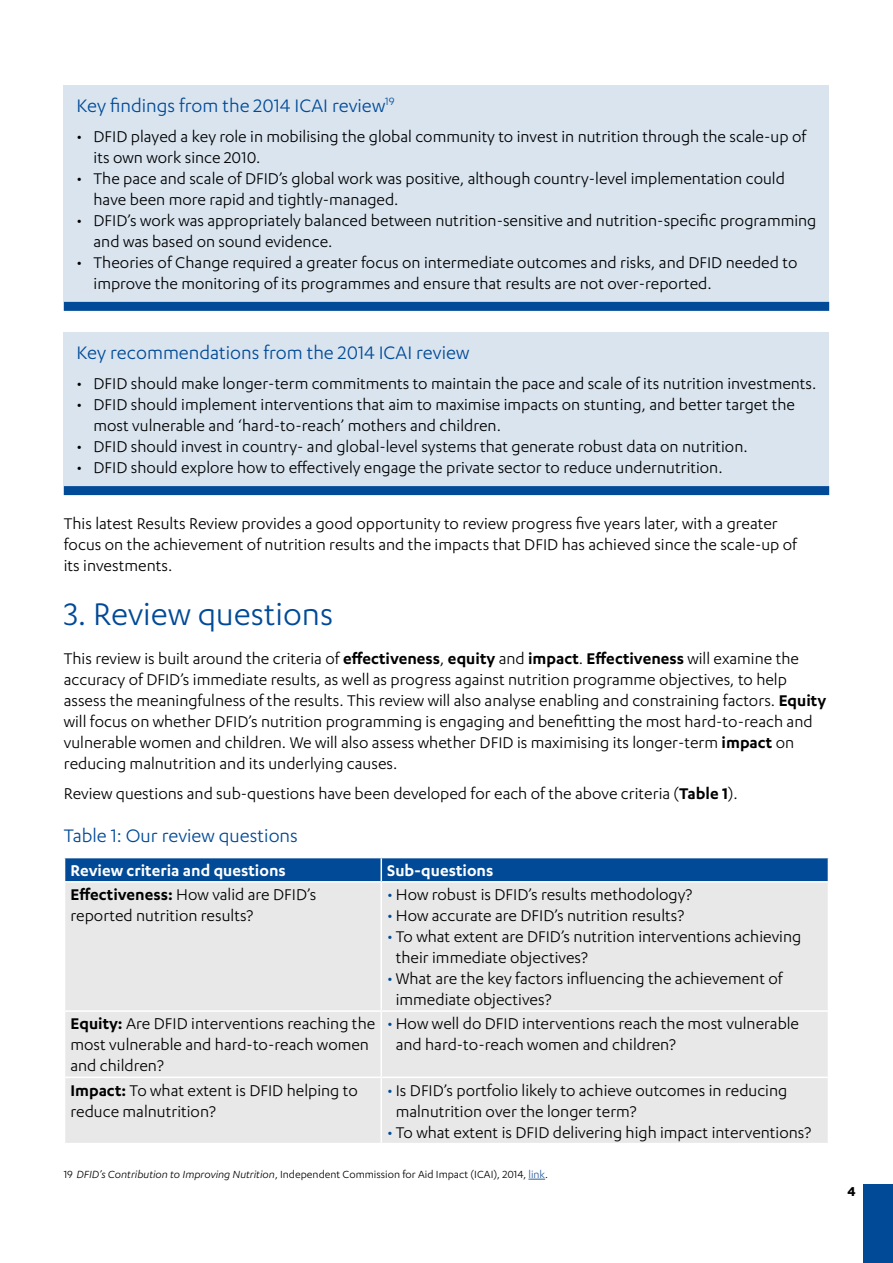
<style>
.page{position:relative;width:893px;height:1263px;background:#fff}
.page>*{position:absolute;margin:0;border:0;box-sizing:border-box;transform-origin:0 0}
.t1{font:36px "Karbon";color:#004a97}
.t2{font:21px "Karbon";color:#004a97}
.t3{font:18px/21px "Karbon";color:#000}
.t4{font:600 18px "Karbon";color:#fff}
.t5{font:700 15px "Karbon";color:#000}
.t6{font:12px "Karbon";color:#000}
.s1{font-weight:600}
.s2{color:#004a97}
.s3{font-style:italic}
.s4{color:#275b9b}
</style>
<div class="page">
<div style="left:863px;top:1184px;width:30px;height:79px;background:#004a97"></div>
<div style="left:65px;top:883px;width:763px;height:260px;background:#e8e8e8"></div>
<svg style="left:64px;top:857px;width:765px;height:24px;background:#0f559d"></svg>
<hr style="left:381px;top:882px;width:1px;height:128px;background:#fff">
<hr style="left:64px;top:1010px;width:317px;height:2px;background:#fff">
<hr style="left:381px;top:1010px;width:448px;height:2px;background:#fff">
<hr style="left:381px;top:1012px;width:1px;height:64px;background:#fff">
<hr style="left:64px;top:1076px;width:317px;height:2px;background:#fff">
<hr style="left:381px;top:1076px;width:448px;height:2px;background:#fff">
<hr style="left:381px;top:1078px;width:1px;height:65px;background:#fff">
<svg style="left:528px;top:1179px;width:17px;height:1px"></svg>
<div style="left:64px;top:85px;width:765px;height:217px;background:#d9e4ef"></div>
<div style="left:64px;top:332px;width:765px;height:154px;background:#d9e4ef"></div>
<div style="left:64px;top:302px;width:765px;height:9px;background:#004a97"></div>
<div style="left:64px;top:486px;width:765px;height:9px;background:#004a97"></div>
<p class="t2" style="left:77px;top:94px;width:320px">Key findings from the 2014 ICAI review<sup>19</sup></p>
<p class="t3" style="left:94px;top:126px;width:714px;text-indent:-17px">• DFID played a key role in mobilising the global community to invest in nutrition through the scale-up of its own work since 2010.</p>
<p class="t3" style="left:94px;top:168px;width:693px;text-indent:-17px">• The pace and scale of DFID’s global work was positive, although country-level implementation could have been more rapid and tightly-managed.</p>
<p class="t3" style="left:94px;top:210px;width:724px;text-indent:-17px">• DFID’s work was appropriately balanced between nutrition-sensitive and nutrition-specific programming and was based on sound evidence.</p>
<p class="t3" style="left:94px;top:252px;width:705px;text-indent:-17px">• Theories of Change required a greater focus on intermediate outcomes and risks, and DFID needed to improve the monitoring of its programmes and ensure that results are not over-reported.</p>
<p class="t2" style="left:77px;top:341px;width:394px">Key recommendations from the 2014 ICAI review</p>
<p class="t3" style="left:77px;top:373px;width:741px">• DFID should make longer-term commitments to maintain the pace and scale of its nutrition investments.</p>
<p class="t3" style="left:94px;top:394px;width:703px;text-indent:-17px">• DFID should implement interventions that aim to maximise impacts on stunting, and better target the most vulnerable and ‘hard-to-reach’ mothers and children.</p>
<p class="t3" style="left:77px;top:436px;width:673px">• DFID should invest in country- and global-level systems that generate robust data on nutrition.</p>
<p class="t3" style="left:77px;top:457px;width:648px">• DFID should explore how to effectively engage the private sector to reduce undernutrition.</p>
<p class="t3" style="left:64px;top:512px;width:735px">This latest Results Review provides a good opportunity to review progress five years later, with a greater focus on the achievement of nutrition results and the impacts that DFID has achieved since the scale-up of its investments.</p>
<h1 class="t1" style="left:64px;top:594px;width:287px">3. Review questions<sup>19</sup></h1>
<p class="t3" style="left:64px;top:647px;width:764px">This review is built around the criteria of <span class="s1">effectiveness</span>, <span class="s1">equity</span> and <span class="s1">impact</span>. <span class="s1">Effectiveness</span> will examine the accuracy of DFID’s immediate results, as well as progress against nutrition programme objectives, to help assess the meaningfulness of the results. This review will also analyse enabling and constraining factors. <span class="s1">Equity </span>will focus on whether DFID’s nutrition programming is engaging and benefitting the most hard-to-reach and vulnerable women and children. We will also assess whether DFID is maximising its longer-term <span class="s1">impact</span> on reducing malnutrition and its underlying causes.</p>
<p class="t3" style="left:64px;top:782px;width:676px">Review questions and sub-questions have been developed for each of the above criteria (<span class="s1">Table 1</span>).</p>
<p class="t2" style="left:64px;top:824px;width:236px">Table 1: Our review questions</p>
<p class="t4" style="left:71px;top:860px;width:217px">Review criteria and questions</p>
<p class="t4" style="left:387px;top:860px;width:108px">Sub-questions</p>
<p class="t3" style="left:71px;top:884px;width:247px"><span class="s1">Effectiveness:</span> How valid are DFID’s reported nutrition results?</p>
<p class="t3" style="left:387px;top:884px;width:307px"><span class="s2">•</span>How robust is DFID’s results methodology?</p>
<p class="t3" style="left:387px;top:905px;width:299px"><span class="s2">•</span>How accurate are DFID’s nutrition results?</p>
<p class="t3" style="left:396px;top:926px;width:407px;text-indent:-8px"><span class="s2">•</span> To what extent are DFID’s nutrition interventions achieving their immediate objectives?</p>
<p class="t3" style="left:396px;top:968px;width:388px;text-indent:-8px"><span class="s2">•</span>What are the key factors influencing the achievement of immediate objectives?</p>
<p class="t3" style="left:71px;top:1013px;width:306px"><span class="s1">Equity:</span> Are DFID interventions reaching the most vulnerable and hard-to-reach women and children?</p>
<p class="t3" style="left:396px;top:1013px;width:405px;text-indent:-8px"><span class="s2">•</span>How well do DFID interventions reach the most vulnerable and hard-to-reach women and children?</p>
<p class="t3" style="left:70px;top:1079px;width:289px"><span class="s1">Impact:</span> To what extent is DFID helping to reduce malnutrition?</p>
<p class="t3" style="left:396px;top:1079px;width:393px;text-indent:-8px"><span class="s2">•</span>Is DFID’s portfolio likely to achieve outcomes in reducing malnutrition over the longer term?</p>
<p class="t3" style="left:387px;top:1121px;width:426px"><span class="s2">•</span> To what extent is DFID delivering high impact interventions?</p>
<p class="t6" style="left:64px;top:1168px;width:486px">19 <span class="s3">DFID’s Contribution to Improving Nutrition</span>, Independent Commission for Aid Impact (ICAI), 2014, <span class="s4">link</span>.</p>
<p class="t5" style="left:847px;top:1183px;width:10px">4</p>
</div>
